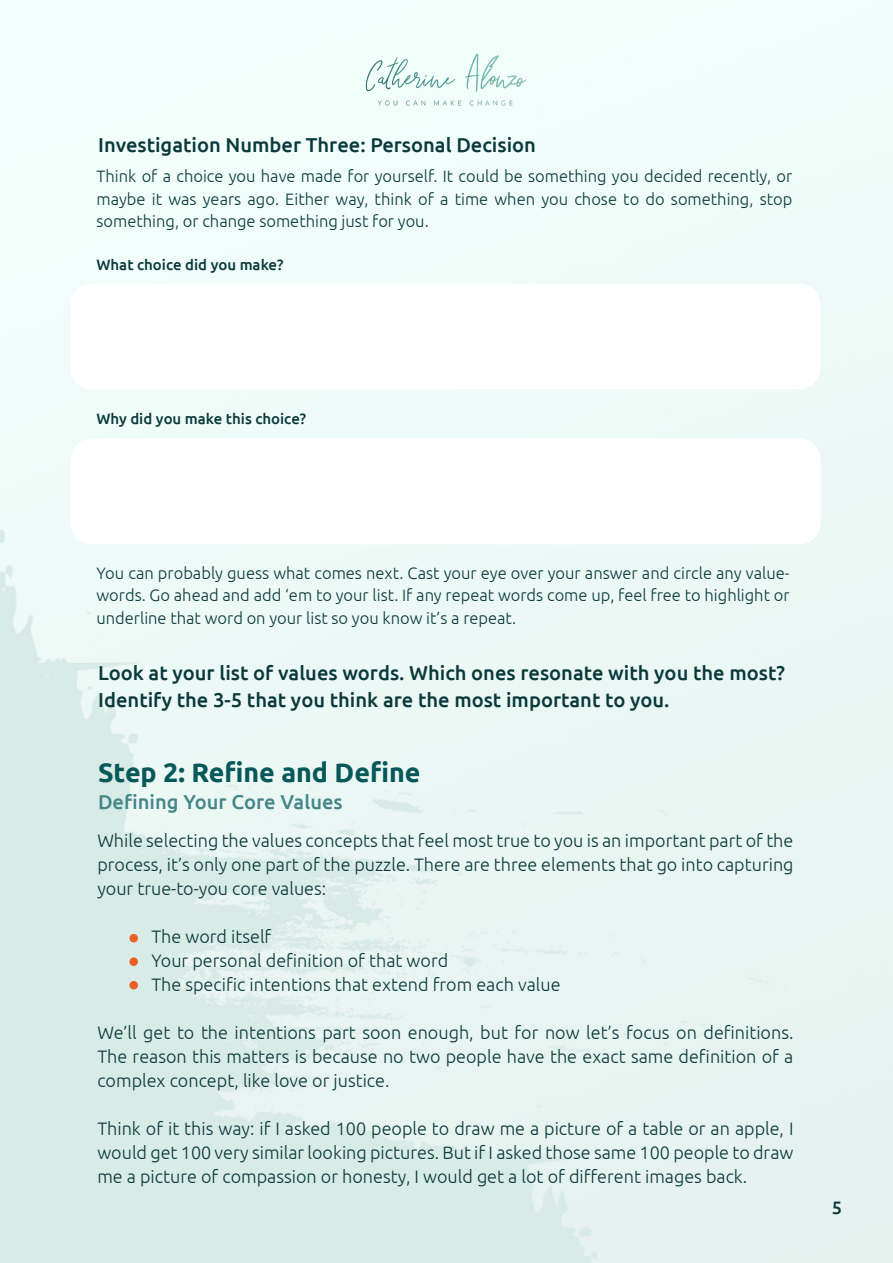
<style>
.page{position:relative;width:893px;height:1263px;background:#fff}
.page>*{position:absolute;margin:0;border:0;box-sizing:border-box;transform-origin:0 0}
.t1{font:700 26.85px "Ubuntu";color:#075859}
.t2{font:500 20.1px/26.8px "Ubuntu";color:#09393a}
.t3{font:500 20.1px "Ubuntu";color:#458688}
.t4{font:300 18px/24px "Ubuntu";color:#09393a;text-align:justify}
.t5{font:500 18px "Ubuntu";color:#09393a}
.t6{font:300 16.5px/22.5px "Ubuntu";color:#09393a;text-align:justify}
.t7{font:500 15px "Ubuntu";color:#09393a}
</style>
<div class="page">
<img style="left:362px;top:51px;width:167px;height:59px">
<div style="left:129px;top:934px;width:9px;height:8px;background:#eb5e25;border-radius:50%"></div>
<div style="left:129px;top:957px;width:9px;height:9px;background:#eb5e25;border-radius:50%"></div>
<div style="left:129px;top:981px;width:9px;height:8px;background:#eb5e25;border-radius:50%"></div>
<p class="t2" style="left:98px;top:130px;width:439px">Investigation Number Three: Personal Decision</p>
<p class="t6" style="left:97px;top:165px;width:697px">Think of a choice you have made for yourself. It could be something you decided recently, or maybe it was years ago. Either way, think of a time when you chose to do something, stop something, or change something just for you.</p>
<p class="t7" style="left:97px;top:255px;width:188px">What choice did you make?</p>
<p class="t7" style="left:97px;top:409px;width:211px">Why did you make this choice?</p>
<p class="t6" style="left:97px;top:561px;width:695px">You can probably guess what comes next. Cast your eye over your answer and circle any value&shy;words. Go ahead and add ‘em to your list. If any repeat words come up, feel free to highlight or underline that word on your list so you know it’s a repeat.</p>
<p class="t2" style="left:98px;top:658px;width:688px">Look at your list of values words. Which ones resonate with you the most?<br>Identify the 3-5 that you think are the most important to you.</p>
<h1 class="t1" style="left:98px;top:756px;width:324px">Step 2: Refine and Define</h1>
<p class="t3" style="left:98px;top:789px;width:246px">Defining Your Core Values</p>
<p class="t4" style="left:97px;top:828px;width:698px">While selecting the values concepts that feel most true to you is an important part of the process, it’s only one part of the puzzle. There are three elements that go into capturing your true-to-you core values:</p>
<p class="t4" style="left:151px;top:924px;width:411px;text-align:left">The word itself<br>Your personal definition of that word<br>The specific intentions that extend from each value</p>
<p class="t4" style="left:97px;top:1020px;width:698px">We’ll get to the intentions part soon enough, but for now let’s focus on definitions.<br>The reason this matters is because no two people have the exact same definition of a complex concept, like love or justice.</p>
<p class="t4" style="left:97px;top:1116px;width:698px">Think of it this way: if I asked 100 people to draw me a picture of a table or an apple, I would get 100 very similar looking pictures. But if I asked those same 100 people to draw me a picture of compassion or honesty, I would get a lot of different images back.</p>
<p class="t5" style="left:832px;top:1196px;width:12px">5</p>
</div>
